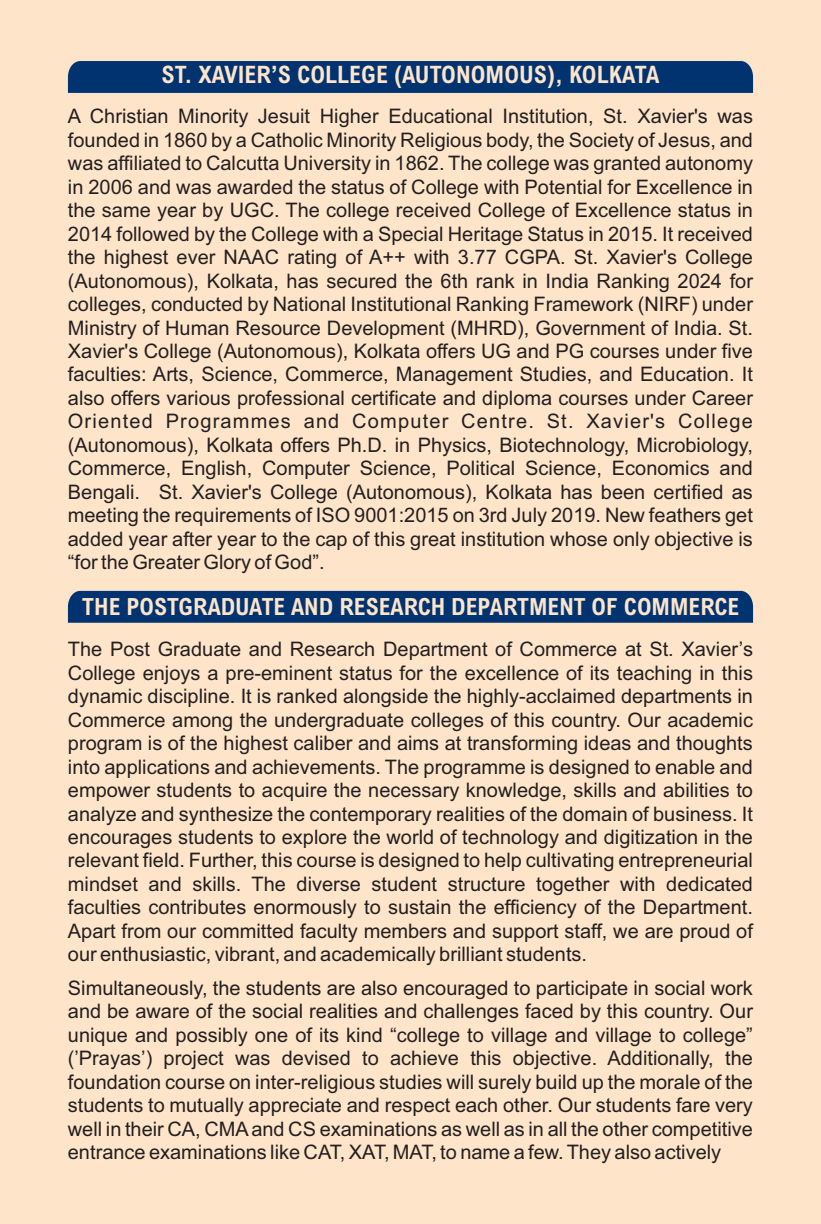
<style>
.page{position:relative;width:821px;height:1224px;background:#fee5ca}
.page>*{position:absolute;margin:0;border:0;box-sizing:border-box;transform-origin:0 0}
.t1{font:700 condensed 24px "Arial";color:#fee5ca}
.t2{font:700 condensed 23.6px "Arial";color:#fee5ca}
.t3{font:20px/23.4px "Arial";color:#231f20;text-align:justify}
</style>
<div class="page">
<div style="left:68px;top:61px;width:685px;height:32px;background:#013371"></div>
<div style="left:68px;top:591px;width:685px;height:32px;background:#013371"></div>
<p class="t1" style="left:161px;top:66px;width:499px">ST. XAVIER’S COLLEGE (AUTONOMOUS), KOLKATA</p>
<p class="t3" style="left:68px;top:107px;width:687px">A Christian Minority Jesuit Higher Educational Institution, St. Xavier's was founded in 1860 by a Catholic Minority Religious body, the Society of Jesus, and was affiliated to Calcutta University in 1862. The college was granted autonomy in 2006 and was awarded the status of College with Potential for Excellence in the same year by UGC. The college received College of Excellence status in 2014 followed by the College with a Special Heritage Status in 2015. It received the highest ever NAAC rating of A++ with 3.77 CGPA. St. Xavier's College (Autonomous), Kolkata, has secured the 6th rank in India Ranking 2024 for colleges, conducted by National Institutional Ranking Framework (NIRF) under Ministry of Human Resource Development (MHRD), Government of India. St.<br>Xavier's College (Autonomous), Kolkata offers UG and PG courses under five faculties: Arts, Science, Commerce, Management Studies, and Education. It also offers various professional certificate and diploma courses under Career Oriented Programmes and Computer Centre. St. Xavier's College (Autonomous), Kolkata offers Ph.D. in Physics, Biotechnology, Microbiology, Commerce, English, Computer Science, Political Science, Economics and Bengali. St. Xavier's College (Autonomous), Kolkata has been certified as meeting the requirements of ISO 9001:2015 on 3rd July 2019. New feathers get added year after year to the cap of this great institution whose only objective is “for the Greater Glory of God”.</p>
<p class="t2" style="left:82px;top:598px;width:658px">THE POSTGRADUATE AND RESEARCH DEPARTMENT OF COMMERCE</p>
<p class="t3" style="left:68px;top:639px;width:686px">The Post Graduate and Research Department of Commerce at St. Xavier’s College enjoys a pre-eminent status for the excellence of its teaching in this dynamic discipline. It is ranked alongside the highly-acclaimed departments in Commerce among the undergraduate colleges of this country. Our academic program is of the highest caliber and aims at transforming ideas and thoughts into applications and achievements. The programme is designed to enable and empower students to acquire the necessary knowledge, skills and abilities to analyze and synthesize the contemporary realities of the domain of business. It encourages students to explore the world of technology and digitization in the relevant field. Further, this course is designed to help cultivating entrepreneurial mindset and skills. The diverse student structure together with dedicated faculties contributes enormously to sustain the efficiency of the Department.<br>Apart from our committed faculty members and support staff, we are proud of our enthusiastic, vibrant, and academically brilliant students.</p>
<p class="t3" style="left:68px;top:978px;width:686px">Simultaneously, the students are also encouraged to participate in social work and be aware of the social realities and challenges faced by this country. Our unique and possibly one of its kind “college to village and village to college” (’Prayas’) project was devised to achieve this objective. Additionally, the foundation course on inter-religious studies will surely build up the morale of the students to mutually appreciate and respect each other. Our students fare very well in their CA, CMAand CS examinations as well as in all the other competitive entrance examinations like CAT, XAT, MAT, to name a few. They also actively</p>
</div>
